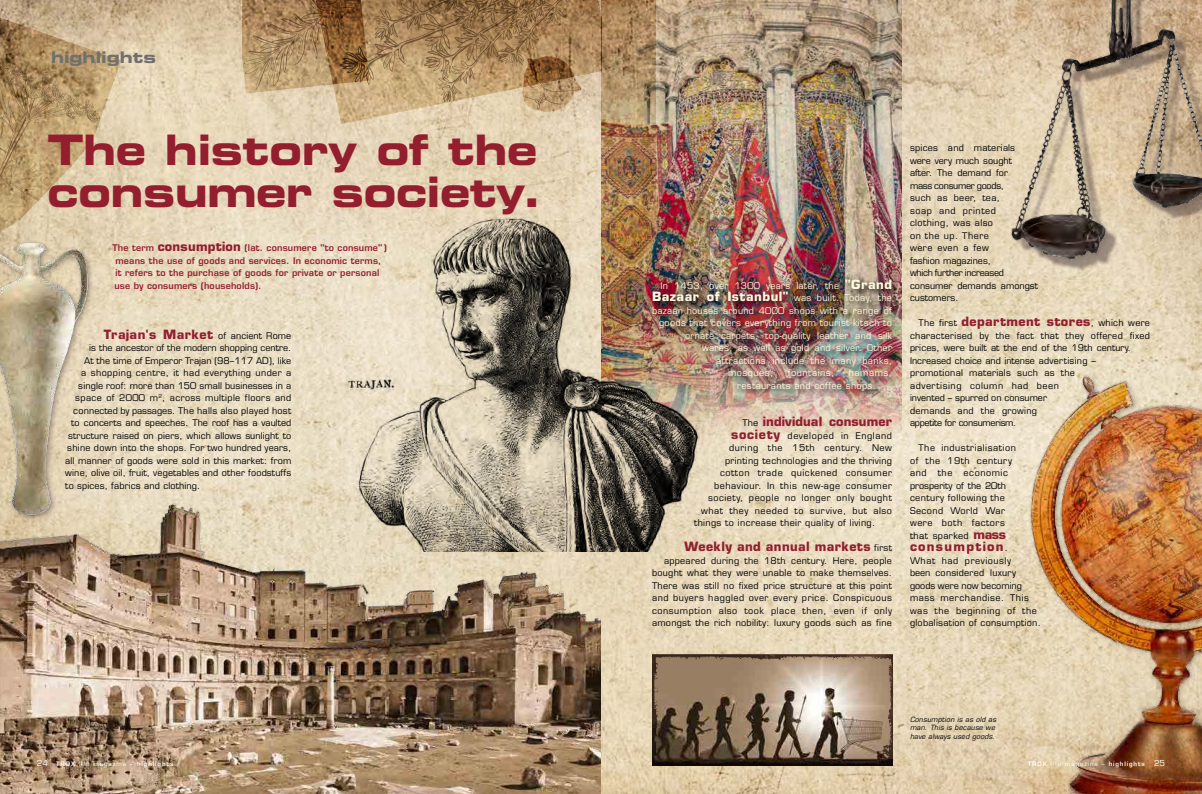
<style>
.page{position:relative;width:1202px;height:794px;background:#fff}
.page>*{position:absolute;margin:0;border:0;box-sizing:border-box;transform-origin:0 0}
.t1{font:42px/42px "Eurostile LT Std Bold Ex 2";letter-spacing:-.015em;color:#921e2e}
.t2{font:16px "Eurostile LT Std Bold Ex 2";color:#6f6f6e}
.t3{font:700 12.5px "Eurostile LT Std";letter-spacing:.03em;color:#921e2e}
.t4{font:700 12.5px "Eurostile LT Std";letter-spacing:.01em;color:#921e2e}
.t5{font:700 12.5px "Eurostile LT Std";letter-spacing:.105em;color:#921e2e}
.t6{font:9px/12.5px "Eurostile LT Std";letter-spacing:.03em;color:#000}
.t7{font:9px/12.5px "Eurostile LT Std";letter-spacing:.06em;color:#000}
.t8{font:9px/12.5px "Eurostile LT Std";color:#000}
.t9{font:9px/12.5px "Eurostile LT Std";letter-spacing:.04em;color:#fff9de}
.t10{font:600 9px/12.5px "Eurostile LT Std";letter-spacing:.02em;color:#921e2e}
.t11{font:9px "Eurostile LT Std";letter-spacing:.01em;color:#000}
.t12{font:9px "Eurostile LT Std";letter-spacing:.06em;color:#fff9de}
.t13{font:italic 7px/8.4px "Eurostile LT Std";letter-spacing:.02em;color:#000}
.t14{font:600 6px "Eurostile LT Std";letter-spacing:.15em;color:#fff}
.s1{font-weight:700;font-size:12.5px}
.s2{font-weight:400;font-size:9px;color:#000}
.s3{font-weight:700;font-size:12.5px;color:#921e2e}
.s4{font-weight:400;font-size:8px}
.s5{font-weight:400}
</style>
<div class="page">
<img style="left:0;top:0;width:1202px;height:794px">
<img style="left:601px;top:0;width:300px;height:434px">
<img style="left:0;top:493px;width:601px;height:301px">
<img style="left:1013px;top:357px;width:189px;height:437px">
<img style="left:996px;top:0;width:206px;height:296px">
<img style="left:341px;top:375px;width:2px;height:19px">
<svg style="left:0;top:57px;width:122px;height:209px"></svg>
<svg style="left:243px;top:0;width:350px;height:110px"></svg>
<img style="left:652px;top:650px;width:241px;height:115px">
<img style="left:343px;top:202px;width:366px;height:349px">
<div style="left:651px;top:278px;width:250px;height:121px;background:#000;opacity:.75"></div>
<div style="left:646px;top:273px;width:252px;height:123px;background:#000;opacity:.5"></div>
<img style="left:0;top:221px;width:103px;height:302px">
<h2 class="t2" style="left:51px;top:46px;width:107px">highlights</h2>
<h1 class="t1" style="left:47px;top:128px;width:496px">The history of the consumer society.</h1>
<p class="t10" style="left:112px;top:241px;width:276px">The term <span class="s1">consumption</span> (lat. consumere "to consume" ) means the use of goods and services. In economic terms,<br>it refers to the purchase of goods for private or personal use by consumers (households).</p>
<h3 class="t3" style="left:104px;top:326px;width:189px">Trajan's Market <span class="s2">of ancient Rome</span></h3>
<p class="t8" style="left:89px;top:342px;width:203px">is the ancestor of the modern shopping centre.</p>
<p class="t11" style="left:84px;top:355px;width:209px">At the time of Emperor Trajan (98–117 AD), like</p>
<p class="t6" style="left:81px;top:367px;width:211px">a shopping centre, it had everything under a</p>
<p class="t11" style="left:78px;top:380px;width:214px">single roof: more than 150 small businesses in a</p>
<p class="t6" style="left:75px;top:392px;width:217px">space of 2000 m<sup>2</sup>, across multiple floors and</p>
<p class="t6" style="left:73px;top:404px;width:219px">connected by passages. The halls also played host</p>
<p class="t8" style="left:71px;top:417px;width:222px">to concerts and speeches. The roof has a vaulted</p>
<p class="t11" style="left:68px;top:430px;width:224px">structure raised on piers, which allows sunlight to</p>
<p class="t6" style="left:67px;top:442px;width:226px">shine down into the shops. For two hundred years,</p>
<p class="t6" style="left:65px;top:454px;width:227px">all manner of goods were sold in this market: from</p>
<p class="t6" style="left:65px;top:467px;width:227px">wine, olive oil, fruit, vegetables and other foodstuffs</p>
<p class="t6" style="left:65px;top:479px;width:136px">to spices, fabrics and clothing.</p>
<p class="t9" style="left:660px;top:279px;width:233px">In 1453, over 1300 years later, the <span class="s1">"Grand</span></p>
<p class="t9" style="left:652px;top:292px;width:241px"><span class="s1">Bazaar of Istanbul"</span> was built. Today, the</p>
<p class="t9" style="left:652px;top:304px;width:241px">bazaar houses around 4000 shops with a range of</p>
<p class="t9" style="left:659px;top:317px;width:235px">goods that covers everything from tourist kitsch to</p>
<p class="t9" style="left:685px;top:329px;width:208px">ornate carpets, top-quality leather and silk</p>
<p class="t9" style="left:702px;top:342px;width:191px">wares, as well as gold and silver. Other</p>
<p class="t9" style="left:716px;top:354px;width:177px">attractions include the many banks,</p>
<p class="t12" style="left:728px;top:367px;width:47px">mosques,</p>
<p class="t12" style="left:788px;top:367px;width:48px">fountains,</p>
<p class="t9" style="left:737px;top:367px;width:157px;text-indent:112px">hamams, restaurants and coffee shops.</p>
<h3 class="t4" style="left:742px;top:414px;width:151px"><span class="s2">The</span> individual consumer</h3>
<p class="t7" style="left:731px;top:429px;width:163px"><span class="s3">society</span> developed in England</p>
<p class="t7" style="left:729px;top:442px;width:164px">during the 15th century. New</p>
<p class="t6" style="left:725px;top:454px;width:168px">printing technologies and the thriving</p>
<p class="t7" style="left:720px;top:467px;width:174px">cotton trade quickened consumer</p>
<p class="t7" style="left:714px;top:479px;width:180px">behaviour. In this new-age consumer</p>
<p class="t7" style="left:708px;top:492px;width:185px">society, people no longer only bought</p>
<p class="t7" style="left:701px;top:504px;width:192px">what they needed to survive, but also</p>
<p class="t6" style="left:694px;top:517px;width:183px">things to increase their quality of living.</p>
<h3 class="t3" style="left:684px;top:539px;width:209px">Weekly and annual markets <span class="s2">first</span></h3>
<p class="t6" style="left:652px;top:554px;width:242px;text-align:justify;text-indent:12px">appeared during the 18th century. Here, people bought what they were unable to make themselves.<br>There was still no fixed price structure at this point and buyers haggled over every price. Conspicuous consumption also took place then, even if only amongst the rich nobility: luxury goods such as fine</p>
<p class="t8" style="left:910px;top:142px;width:130px">spices and materials were very much sought<br>after. The demand for<br>mass consumer goods,<br>such as beer, tea,<br>soap and printed<br>clothing, was also<br>on the up. There<br>were even a few<br>fashion magazines,<br>which further increased consumer demands amongst customers.</p>
<p class="t6" style="left:910px;top:317px;width:241px;text-indent:9px">The first <span class="s3">department stores</span>, which were characterised by the fact that they offered fixed prices, were built at the end of the 19th century.<br>Increased choice and intense advertising – promotional materials such as the<br>advertising column had been<br>invented – spurred on consumer<br>demands and the growing<br>appetite for consumerism.</p>
<p class="t7" style="left:910px;top:442px;width:108px;text-indent:9px">The industrialisation of the 19th century and the economic prosperity of the 20th century following the<br>Second World War were both factors that sparked <span class="s3">mass</span></p>
<h3 class="t5" style="left:910px;top:539px;width:99px">consumption<span class="s2">.</span></h3>
<p class="t6" style="left:910px;top:554px;width:132px">What had previously<br>been considered luxury goods were now becoming mass merchandise. This was the beginning of the globalisation of consumption.</p>
<p class="t13" style="left:910px;top:715px;width:88px">Consumption is as old as man. This is because we have always used goods.</p>
<p class="t14" style="left:37px;top:760px;width:138px"><span class="s4">24</span> TROX <span class="s5">life magazine –</span> highlights</p>
<p class="t14" style="left:1028px;top:760px;width:139px">TROX <span class="s5">life magazine –</span> highlights <span class="s4">25</span></p>
</div>
